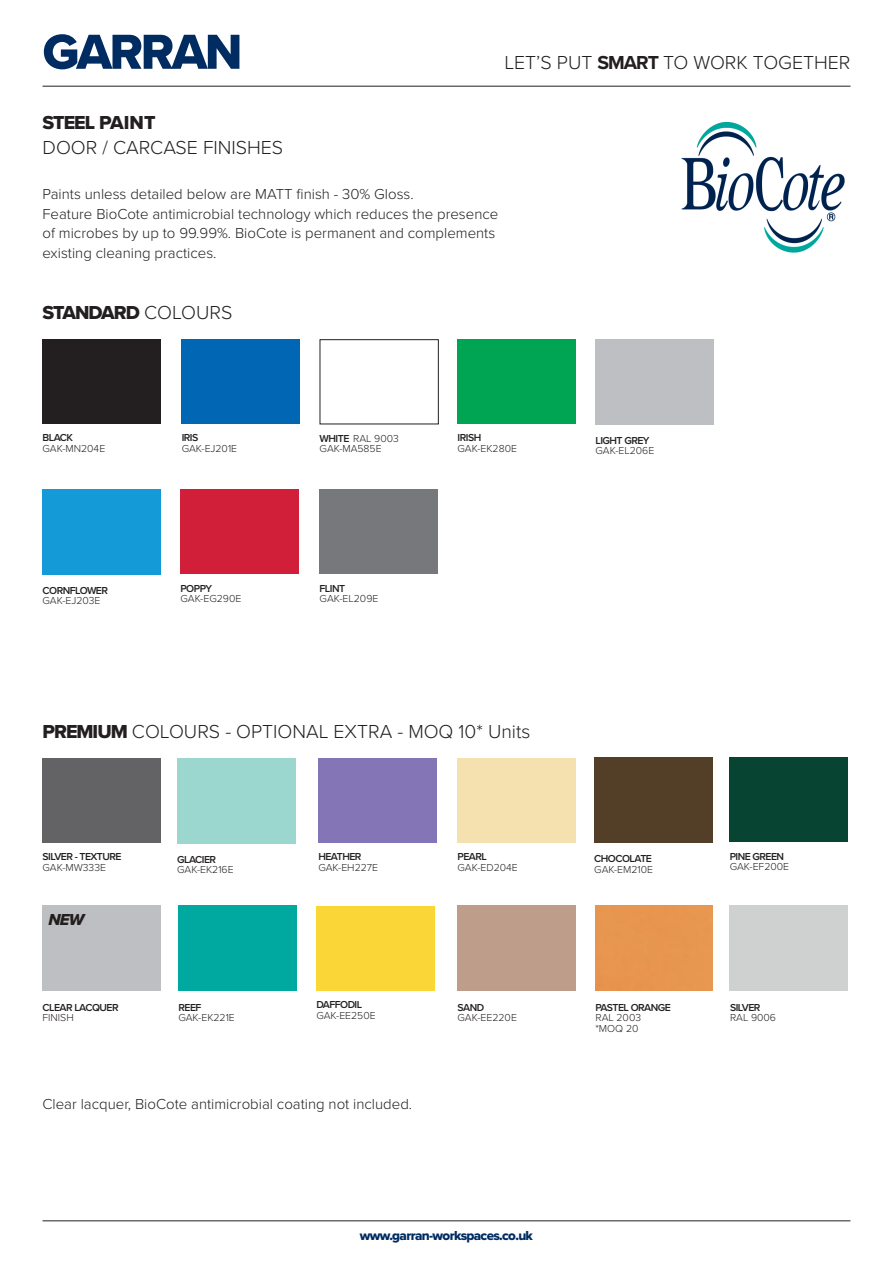
<style>
.page{position:relative;width:893px;height:1263px;background:#fff}
.page>*{position:absolute;margin:0;border:0;box-sizing:border-box;transform-origin:0 0}
.t1{font:51px "Proxima Nova Extrabld";letter-spacing:-.05em;color:#002c62}
.t2{font:300 19.5px "Proxima Nova";color:#231f20}
.t3{font:19.5px "Proxima Nova Extrabld";letter-spacing:-.05em;color:#231f20}
.t4{font:16.5px "Proxima Nova Extrabld It";color:#231f20}
.t5{font:300 15px/19.5px "Proxima Nova";color:#231f20}
.t6{font:13.5px "Proxima Nova Extrabld";letter-spacing:-.05em;color:#002c62}
.t7{font:300 10.5px "Proxima Nova";color:#231f20}
.t8{font:600 10.5px/10.5px "Proxima Nova";letter-spacing:-.05em;color:#231f20}
.s1{font-weight:700}
.s2{font-family:"Proxima Nova";font-weight:300}
.s3{font-weight:600}
.s4{font-family:"Proxima Nova Extrabld";font-weight:400}
.s5{font-weight:300}
</style>
<div class="page">
<hr style="left:43px;top:1220px;width:807px;height:1px;background:#231f20">
<hr style="left:43px;top:86px;width:807px;height:1px;background:#231f20">
<div style="left:595px;top:906px;width:117px;height:85px;background:#e79650"></div>
<div style="left:43px;top:339px;width:118px;height:85px;background:#231f20"></div>
<div style="left:320px;top:339px;width:119px;height:85px;border:1px solid #231f20"></div>
<div style="left:182px;top:339px;width:118px;height:85px;background:#0166b3"></div>
<div style="left:320px;top:489px;width:118px;height:85px;background:#76787b"></div>
<div style="left:180px;top:489px;width:119px;height:85px;background:#d11e39"></div>
<div style="left:458px;top:339px;width:118px;height:85px;background:#00a553"></div>
<div style="left:177px;top:758px;width:118px;height:85px;background:#9bd6cf"></div>
<div style="left:43px;top:489px;width:118px;height:85px;background:#149ad7"></div>
<div style="left:458px;top:906px;width:118px;height:85px;background:#be9e8b"></div>
<div style="left:595px;top:339px;width:119px;height:85px;background:#bebfc2"></div>
<div style="left:43px;top:758px;width:118px;height:84px;background:#636366"></div>
<div style="left:318px;top:758px;width:119px;height:84px;background:#8476b6"></div>
<div style="left:316px;top:906px;width:119px;height:84px;background:#fad737"></div>
<div style="left:458px;top:758px;width:118px;height:84px;background:#f5e1b0"></div>
<div style="left:594px;top:758px;width:118px;height:85px;background:#533f28"></div>
<div style="left:178px;top:906px;width:119px;height:85px;background:#00a9a0"></div>
<div style="left:43px;top:906px;width:118px;height:85px;background:#bebfc2"></div>
<div style="left:730px;top:758px;width:118px;height:84px;background:#074432"></div>
<img style="left:681px;top:121px;width:164px;height:132px">
<div style="left:730px;top:905px;width:118px;height:85px;background:#cfd1d1"></div>
<p class="t1" style="left:43px;top:14px;width:201px">GARRAN</p>
<p class="t2" style="left:504px;top:48px;width:347px">LET’S PUT <span class="s1">SMART</span> TO WORK TOGETHER</p>
<p class="t3" style="left:43px;top:108px;width:114px">STEEL PAINT</p>
<p class="t2" style="left:43px;top:133px;width:242px">DOOR / CARCASE FINISHES</p>
<p class="t5" style="left:43px;top:184px;width:373px">Paints unless detailed below are MATT finish - 30% Gloss.</p>
<p class="t5" style="left:43px;top:203px;width:457px">Feature BioCote antimicrobial technology which reduces the presence of microbes by up to 99.99%. BioCote is permanent and complements existing cleaning practices.</p>
<p class="t3" style="left:43px;top:298px;width:191px">STANDARD <span class="s2">COLOURS</span></p>
<p class="t8" style="left:43px;top:432px;width:32px">BLACK</p>
<p class="t7" style="left:43px;top:441px;width:64px">GAK-MN204E</p>
<p class="t8" style="left:43px;top:585px;width:67px">CORNFLOWER</p>
<p class="t7" style="left:43px;top:593px;width:60px">GAK-EJ203E</p>
<p class="t8" style="left:182px;top:432px;width:18px">IRIS</p>
<p class="t7" style="left:182px;top:441px;width:57px">GAK-EJ201E</p>
<p class="t8" style="left:180px;top:582px;width:33px">POPPY</p>
<p class="t7" style="left:180px;top:591px;width:62px">GAK-EG290E</p>
<p class="t7" style="left:320px;top:430px;width:81px"><span class="s3">WHITE</span> RAL 9003</p>
<p class="t7" style="left:320px;top:441px;width:64px">GAK-MA585E</p>
<p class="t8" style="left:320px;top:582px;width:27px">FLINT</p>
<p class="t7" style="left:320px;top:591px;width:60px">GAK-EL209E</p>
<p class="t8" style="left:458px;top:432px;width:25px">IRISH</p>
<p class="t7" style="left:458px;top:441px;width:61px">GAK-EK280E</p>
<p class="t2" style="left:43px;top:717px;width:489px"><span class="s4">PREMIUM</span> COLOURS - OPTIONAL EXTRA - MOQ 10* Units</p>
<p class="t8" style="left:43px;top:851px;width:81px">SILVER - TEXTURE</p>
<p class="t7" style="left:43px;top:859px;width:65px">GAK-MW333E</p>
<p class="t8" style="left:177px;top:853px;width:41px">GLACIER</p>
<p class="t7" style="left:177px;top:862px;width:58px">GAK-EK216E</p>
<p class="t8" style="left:318px;top:851px;width:45px">HEATHER</p>
<p class="t7" style="left:318px;top:859px;width:61px">GAK-EH227E</p>
<p class="t8" style="left:458px;top:851px;width:31px">PEARL</p>
<p class="t7" style="left:458px;top:859px;width:62px">GAK-ED204E</p>
<p class="t4" style="left:49px;top:907px;width:37px">NEW</p>
<p class="t8" style="left:43px;top:1001px;width:78px">CLEAR LACQUER<br><span class="s5">FINISH</span></p>
<p class="t8" style="left:178px;top:1001px;width:25px">REEF</p>
<p class="t7" style="left:178px;top:1010px;width:58px">GAK-EK221E</p>
<p class="t8" style="left:316px;top:999px;width:47px">DAFFODIL</p>
<p class="t7" style="left:316px;top:1007px;width:61px">GAK-EE250E</p>
<p class="t8" style="left:458px;top:1001px;width:28px">SAND</p>
<p class="t7" style="left:458px;top:1010px;width:61px">GAK-EE220E</p>
<p class="t5" style="left:43px;top:1093px;width:371px">Clear lacquer, BioCote antimicrobial coating not included.</p>
<p class="t6" style="left:360px;top:1226px;width:175px">www.garran-workspaces.co.uk</p>
<p class="t8" style="left:595px;top:435px;width:56px">LIGHT GREY</p>
<p class="t7" style="left:595px;top:443px;width:60px">GAK-EL206E</p>
<p class="t8" style="left:594px;top:853px;width:59px">CHOCOLATE</p>
<p class="t7" style="left:594px;top:861px;width:60px">GAK-EM210E</p>
<p class="t8" style="left:595px;top:1001px;width:77px">PASTEL ORANGE</p>
<p class="t7" style="left:595px;top:1010px;width:47px">RAL 2003</p>
<p class="t7" style="left:595px;top:1020px;width:45px">*MOQ 20</p>
<p class="t8" style="left:730px;top:851px;width:56px">PINE GREEN</p>
<p class="t7" style="left:730px;top:859px;width:61px">GAK-EF200E</p>
<p class="t8" style="left:730px;top:1001px;width:32px">SILVER</p>
<p class="t7" style="left:730px;top:1010px;width:48px">RAL 9006</p>
</div>
